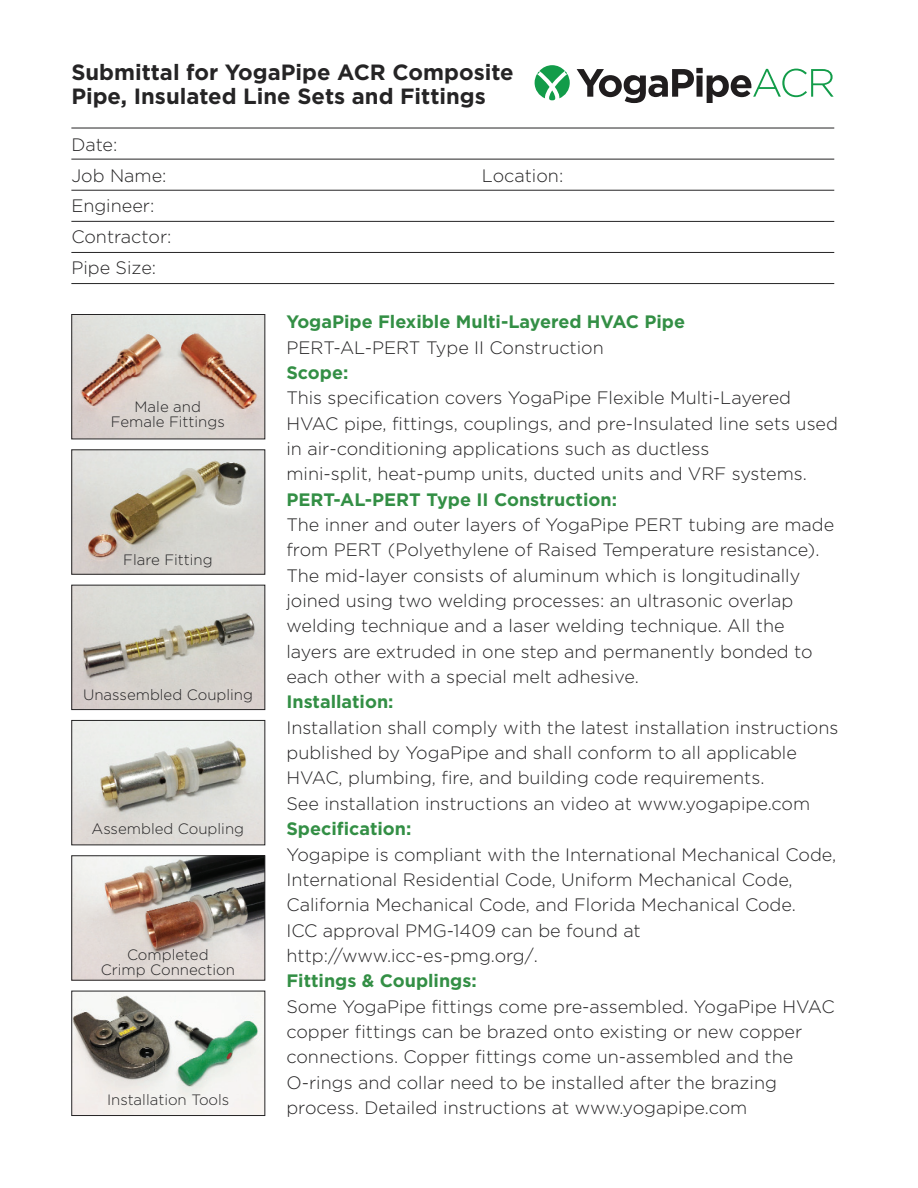
<style>
.page{position:relative;width:918px;height:1188px;background:#fff}
.page>*{position:absolute;margin:0;border:0;box-sizing:border-box;transform-origin:0 0}
.t1{font:700 22.05px/24.3px "Gotham HTF";color:#252425}
.t2{font:300 18px/25.3px "Gotham HTF";color:#252425}
.t3{font:700 18px "Gotham HTF";color:#338f45}
.t4{font:300 15px/15px "Gotham HTF";color:#252425;text-align:center}
</style>
<div class="page">
<svg style="left:577px;top:68px;width:257px;height:35px"></svg>
<svg style="left:535px;top:65px;width:35px;height:35px"></svg>
<hr style="left:71px;top:128px;width:763px;height:1px;background:#252425">
<hr style="left:71px;top:159px;width:763px;height:1px;background:#252425">
<hr style="left:71px;top:190px;width:763px;height:1px;background:#252425">
<hr style="left:71px;top:221px;width:763px;height:1px;background:#252425">
<hr style="left:71px;top:252px;width:763px;height:1px;background:#252425">
<hr style="left:71px;top:283px;width:763px;height:1px;background:#252425">
<img style="left:73px;top:587px;width:190px;height:121px">
<div style="left:71px;top:585px;width:194px;height:125px;border:1px solid #252425"></div>
<img style="left:73px;top:451px;width:190px;height:122px">
<div style="left:71px;top:449px;width:194px;height:126px;border:1px solid #252425"></div>
<img style="left:73px;top:722px;width:190px;height:121px">
<div style="left:71px;top:720px;width:194px;height:125px;border:1px solid #252425"></div>
<img style="left:73px;top:857px;width:190px;height:122px">
<div style="left:71px;top:855px;width:194px;height:126px;border:1px solid #252425"></div>
<img style="left:73px;top:316px;width:190px;height:121px">
<div style="left:71px;top:314px;width:194px;height:125px;border:1px solid #252425"></div>
<img style="left:73px;top:993px;width:190px;height:121px">
<div style="left:71px;top:991px;width:194px;height:125px;border:1px solid #252425"></div>
<p class="t1" style="left:71px;top:61px;width:444px">Submittal for YogaPipe ACR Composite<br>Pipe, Insulated Line Sets and Fittings</p>
<p class="t2" style="left:71px;top:130px;width:97px;line-height:30.8px">Date:<br>Job Name:</p>
<p class="t2" style="left:71px;top:192px;width:102px;line-height:30.8px">Engineer:<br>Contractor:<br>Pipe Size:</p>
<p class="t4" style="left:111px;top:400px;width:116px">Male and<br>Female Fittings</p>
<p class="t4" style="left:123px;top:554px;width:91px">Flare Fitting</p>
<p class="t4" style="left:83px;top:688px;width:171px">Unassembled Coupling</p>
<p class="t4" style="left:92px;top:822px;width:154px">Assembled Coupling</p>
<p class="t4" style="left:101px;top:948px;width:136px">Completed<br>Crimp Connection</p>
<p class="t4" style="left:107px;top:1093px;width:124px">Installation Tools</p>
<p class="t2" style="left:482px;top:164px;width:83px">Location:</p>
<p class="t3" style="left:286px;top:315px;width:400px">YogaPipe Flexible Multi-Layered HVAC Pipe</p>
<p class="t2" style="left:286px;top:336px;width:319px">PERT-AL-PERT Type II Construction</p>
<p class="t3" style="left:286px;top:366px;width:63px">Scope:</p>
<p class="t2" style="left:286px;top:386px;width:553px">This specification covers YogaPipe Flexible Multi-Layered HVAC pipe, fittings, couplings, and pre-Insulated line sets used in air-conditioning applications such as ductless<br>mini-split, heat-pump units, ducted units and VRF systems.</p>
<p class="t3" style="left:286px;top:492px;width:332px">PERT-AL-PERT Type II Construction:</p>
<p class="t2" style="left:286px;top:513px;width:549px">The inner and outer layers of YogaPipe PERT tubing are made from PERT (Polyethylene of Raised Temperature resistance).<br>The mid-layer consists of aluminum which is longitudinally joined using two welding processes: an ultrasonic overlap welding technique and a laser welding technique. All the layers are extruded in one step and permanently bonded to each other with a special melt adhesive.</p>
<p class="t3" style="left:286px;top:695px;width:109px">Installation:</p>
<p class="t2" style="left:286px;top:716px;width:553px">Installation shall comply with the latest installation instructions published by YogaPipe and shall conform to all applicable HVAC, plumbing, fire, and building code requirements.<br>See installation instructions an video at www.yogapipe.com</p>
<p class="t3" style="left:286px;top:822px;width:126px">Specification:</p>
<p class="t2" style="left:286px;top:843px;width:551px">Yogapipe is compliant with the International Mechanical Code, International Residential Code, Uniform Mechanical Code, California Mechanical Code, and Florida Mechanical Code.<br>ICC approval PMG-1409 can be found at http://www.icc-es-pmg.org/.</p>
<p class="t3" style="left:286px;top:974px;width:192px">Fittings &amp; Couplings:</p>
<p class="t2" style="left:286px;top:995px;width:550px">Some YogaPipe fittings come pre-assembled. YogaPipe HVAC copper fittings can be brazed onto existing or new copper connections. Copper fittings come un-assembled and the O-rings and collar need to be installed after the brazing process. Detailed instructions at www.yogapipe.com</p>
</div>
